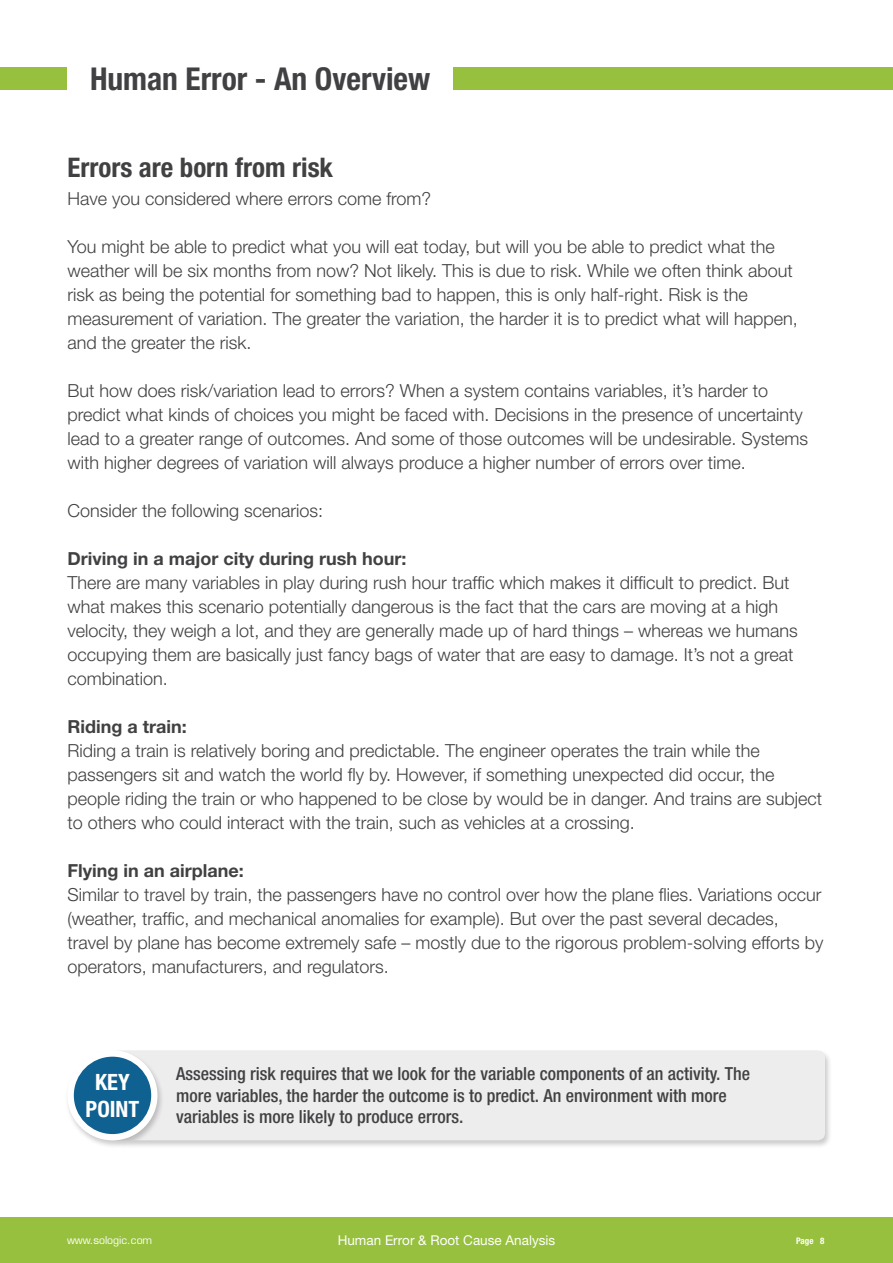
<style>
.page{position:relative;width:893px;height:1263px;background:#fff}
.page>*{position:absolute;margin:0;border:0;box-sizing:border-box;transform-origin:0 0}
.t1{font:700 condensed 31.5px "Helvetica Neue LT Pro";color:#414042}
.t2{font:700 condensed 27px "Helvetica Neue LT Pro";color:#414042}
.t3{font:700 condensed 22.5px "Helvetica Neue LT Pro";color:#fff}
.t4{font:300 18px/24px "Helvetica Neue LT Pro";color:#414042}
.t5{font:500 condensed 18px/21.6px "Helvetica Neue LT Pro";color:#414042}
.t6{font:700 18px "Helvetica Neue LT Pro";color:#414042}
.t7{font:13.5px "Helvetica Neue LT Pro";color:#fff}
.t8{font:10.5px "Eurostile LT";color:#fff}
.t9{font:700 condensed 9px "Helvetica Neue LT Pro";color:#fff}
</style>
<div class="page">
<div style="left:0;top:68px;width:893px;height:22px;background:#96c03d"></div>
<div style="left:0;top:1218px;width:893px;height:45px;background:#96c03d"></div>
<div style="left:68px;top:68px;width:385px;height:22px;background:#fff"></div>
<div style="left:111px;top:1049px;width:721px;height:100px;background:#000;opacity:.21"></div>
<div style="left:165px;top:1050px;width:660px;height:90px;background:#ededed"></div>
<div style="left:65px;top:1049px;width:100px;height:100px;background:#000;opacity:.21"></div>
<svg style="left:68px;top:1050px;width:90px;height:90px"></svg>
<p class="t1" style="left:90px;top:59px;width:342px">Human Error - An Overview</p>
<p class="t2" style="left:68px;top:151px;width:267px">Errors are born from risk</p>
<p class="t4" style="left:68px;top:186px;width:365px">Have you considered where errors come from?</p>
<p class="t4" style="left:68px;top:234px;width:732px">You might be able to predict what you will eat today, but will you be able to predict what the weather will be six months from now? Not likely. This is due to risk. While we often think about risk as being the potential for something bad to happen, this is only half-right. Risk is the measurement of variation. The greater the variation, the harder it is to predict what will happen, and the greater the risk.</p>
<p class="t4" style="left:68px;top:378px;width:742px">But how does risk/variation lead to errors? When a system contains variables, it’s harder to predict what kinds of choices you might be faced with. Decisions in the presence of uncertainty lead to a greater range of outcomes. And some of those outcomes will be undesirable. Systems with higher degrees of variation will always produce a higher number of errors over time.</p>
<p class="t4" style="left:68px;top:498px;width:257px">Consider the following scenarios:</p>
<p class="t6" style="left:68px;top:547px;width:340px">Driving in a major city during rush hour:</p>
<p class="t4" style="left:68px;top:570px;width:732px">There are many variables in play during rush hour traffic which makes it difficult to predict. But what makes this scenario potentially dangerous is the fact that the cars are moving at a high velocity, they weigh a lot, and they are generally made up of hard things – whereas we humans occupying them are basically just fancy bags of water that are easy to damage. It’s not a great combination.</p>
<p class="t6" style="left:68px;top:715px;width:121px">Riding a train:</p>
<p class="t4" style="left:68px;top:738px;width:756px">Riding a train is relatively boring and predictable. The engineer operates the train while the passengers sit and watch the world fly by. However, if something unexpected did occur, the people riding the train or who happened to be close by would be in danger. And trains are subject to others who could interact with the train, such as vehicles at a crossing.</p>
<p class="t6" style="left:68px;top:859px;width:178px">Flying in an airplane:</p>
<p class="t4" style="left:68px;top:882px;width:757px">Similar to travel by train, the passengers have no control over how the plane flies. Variations occur (weather, traffic, and mechanical anomalies for example). But over the past several decades, travel by plane has become extremely safe – mostly due to the rigorous problem-solving efforts by operators, manufacturers, and regulators.</p>
<p class="t3" style="left:95px;top:1068px;width:36px">KEY</p>
<p class="t3" style="left:86px;top:1095px;width:55px">POINT</p>
<p class="t5" style="left:176px;top:1063px;width:575px">Assessing risk requires that we look for the variable components of an activity. The more variables, the harder the outcome is to predict. An environment with more variables is more likely to produce errors.</p>
<p class="t8" style="left:67px;top:1234px;width:87px">www.sologic.com</p>
<p class="t7" style="left:338px;top:1232px;width:219px">Human Error &amp; Root Cause Analysis</p>
<p class="t9" style="left:796px;top:1235px;width:30px">Page 8</p>
</div>
